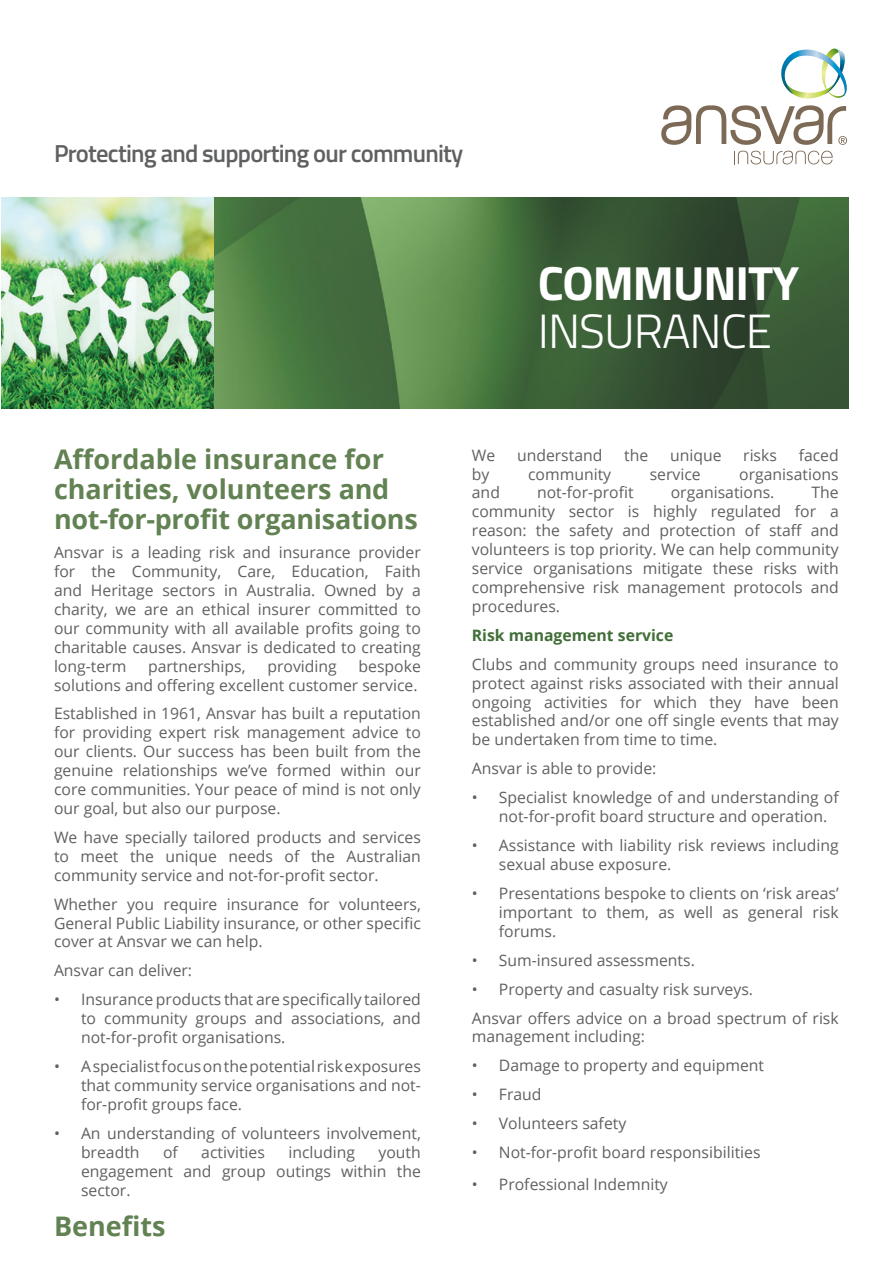
<style>
.page{position:relative;width:893px;height:1263px;background:#fff}
.page>*{position:absolute;margin:0;border:0;box-sizing:border-box;transform-origin:0 0}
.t1{font:700 48px "Titillium Web";letter-spacing:-.02em;color:#fff}
.t2{font:300 48px "Titillium Web";letter-spacing:-.02em;color:#fff}
.t3{font:700 27px/30px "Open Sans";color:#628253}
.t4{font:600 24.6px "Titillium Web";letter-spacing:-.03em;color:#5f6062}
.t5{font:15.75px/18.9px "Open Sans";color:#5f6062;text-align:justify}
.t6{font:700 15.75px "Open Sans";color:#416e38}
</style>
<div class="page">
<img style="left:213px;top:198px;width:636px;height:211px">
<img style="left:1px;top:198px;width:212px;height:211px">
<svg style="left:734px;top:151px;width:99px;height:13px"></svg>
<svg style="left:661px;top:49px;width:186px;height:96px"></svg>
<p class="t4" style="left:54px;top:134px;width:411px">Protecting and supporting our community</p>
<p class="t1" style="left:538px;top:247px;width:263px">COMMUNITY</p>
<p class="t2" style="left:538px;top:297px;width:236px">INSURANCE</p>
<p class="t3" style="left:54px;top:444px;width:365px">Affordable insurance for charities, volunteers and not-for-profit organisations</p>
<p class="t5" style="left:54px;top:543px;width:368px">Ansvar is a leading risk and insurance provider for the Community, Care, Education, Faith and Heritage sectors in Australia. Owned by a charity, we are an ethical insurer committed to our community with all available profits going to charitable causes. Ansvar is dedicated to creating long-term</p>
<p class="t5" style="left:54px;top:656px;width:368px;text-align:right">bespoke<br>solutions and offering excellent customer service.</p>
<p class="t5" style="left:54px;top:704px;width:368px">Established in 1961, Ansvar has built a reputation for providing expert risk management advice to our clients. Our success has been built from the genuine relationships we’ve formed within our core communities. Your peace of mind is not only our goal, but also our purpose.</p>
<p class="t5" style="left:54px;top:827px;width:368px">We have specially tailored products and services to meet the unique needs of the Australian community service and not-for-profit sector.</p>
<p class="t5" style="left:54px;top:894px;width:368px">Whether you require insurance for volunteers, General Public Liability insurance, or other specific cover at Ansvar we can help.</p>
<p class="t5" style="left:54px;top:961px;width:140px">Ansvar can deliver:</p>
<p class="t5" style="left:81px;top:990px;width:341px;text-indent:-27px">• Insurance products that are specifically tailored to community groups and associations, and not-for-profit organisations.</p>
<p class="t5" style="left:81px;top:1056px;width:341px;text-indent:-27px">• A specialist focus on the potential risk exposures that community service organisations and not&shy;for-profit groups face.</p>
<p class="t5" style="left:81px;top:1123px;width:341px;text-indent:-27px">• An understanding of volunteers involvement, breadth</p>
<p class="t5" style="left:148px;top:656px;width:99px">partnerships,</p>
<p class="t5" style="left:267px;top:656px;width:71px">providing</p>
<p class="t5" style="left:163px;top:1142px;width:16px">of</p>
<p class="t5" style="left:201px;top:1142px;width:65px">activities</p>
<p class="t5" style="left:288px;top:1142px;width:68px">including</p>
<p class="t5" style="left:81px;top:1142px;width:341px;text-indent:298px">youth engagement and group outings within the sector.</p>
<p class="t3" style="left:54px;top:1210px;width:113px">Benefits</p>
<p class="t5" style="left:472px;top:445px;width:25px">We</p>
<p class="t5" style="left:517px;top:445px;width:87px">understand</p>
<p class="t5" style="left:624px;top:445px;width:26px">the</p>
<p class="t5" style="left:670px;top:445px;width:53px">unique</p>
<p class="t5" style="left:743px;top:445px;width:35px">risks</p>
<p class="t5" style="left:799px;top:445px;width:42px">faced</p>
<p class="t5" style="left:472px;top:464px;width:19px">by</p>
<p class="t5" style="left:528px;top:464px;width:85px">community</p>
<p class="t5" style="left:650px;top:464px;width:52px">service</p>
<p class="t5" style="left:739px;top:464px;width:101px">organisations</p>
<p class="t5" style="left:472px;top:483px;width:30px">and</p>
<p class="t5" style="left:537px;top:483px;width:98px">not-for-profit</p>
<p class="t5" style="left:671px;top:483px;width:105px">organisations.</p>
<p class="t5" style="left:472px;top:483px;width:368px;text-indent:340px">The community sector is highly regulated for a reason: the safety and protection of staff and volunteers is top priority. We can help community service organisations mitigate these risks with comprehensive risk management protocols and procedures.</p>
<p class="t6" style="left:472px;top:624px;width:203px">Risk management service</p>
<p class="t5" style="left:472px;top:654px;width:368px">Clubs and community groups need insurance to protect against risks associated with their annual ongoing activities for which they have been established and/or one off single events that may be undertaken from time to time.</p>
<p class="t5" style="left:472px;top:759px;width:186px">Ansvar is able to provide:</p>
<p class="t5" style="left:499px;top:788px;width:341px;text-indent:-27px">• Specialist knowledge of and understanding of not-for-profit board structure and operation.</p>
<p class="t5" style="left:499px;top:835px;width:341px;text-indent:-27px">• Assistance with liability risk reviews including sexual abuse exposure.</p>
<p class="t5" style="left:499px;top:883px;width:341px;text-indent:-27px">• Presentations bespoke to clients on ‘risk areas’ important to them, as well as general risk forums.</p>
<p class="t5" style="left:472px;top:950px;width:224px">• Sum-insured assessments.</p>
<p class="t5" style="left:472px;top:979px;width:283px">• Property and casualty risk surveys.</p>
<p class="t5" style="left:472px;top:1008px;width:368px">Ansvar offers advice on a broad spectrum of risk management including:</p>
<p class="t5" style="left:472px;top:1056px;width:294px">• Damage to property and equipment</p>
<p class="t5" style="left:472px;top:1085px;width:71px">• Fraud</p>
<p class="t5" style="left:472px;top:1114px;width:156px">• Volunteers safety</p>
<p class="t5" style="left:472px;top:1142px;width:290px">• Not-for-profit board responsibilities</p>
<p class="t5" style="left:472px;top:1174px;width:197px">• Professional Indemnity</p>
</div>
